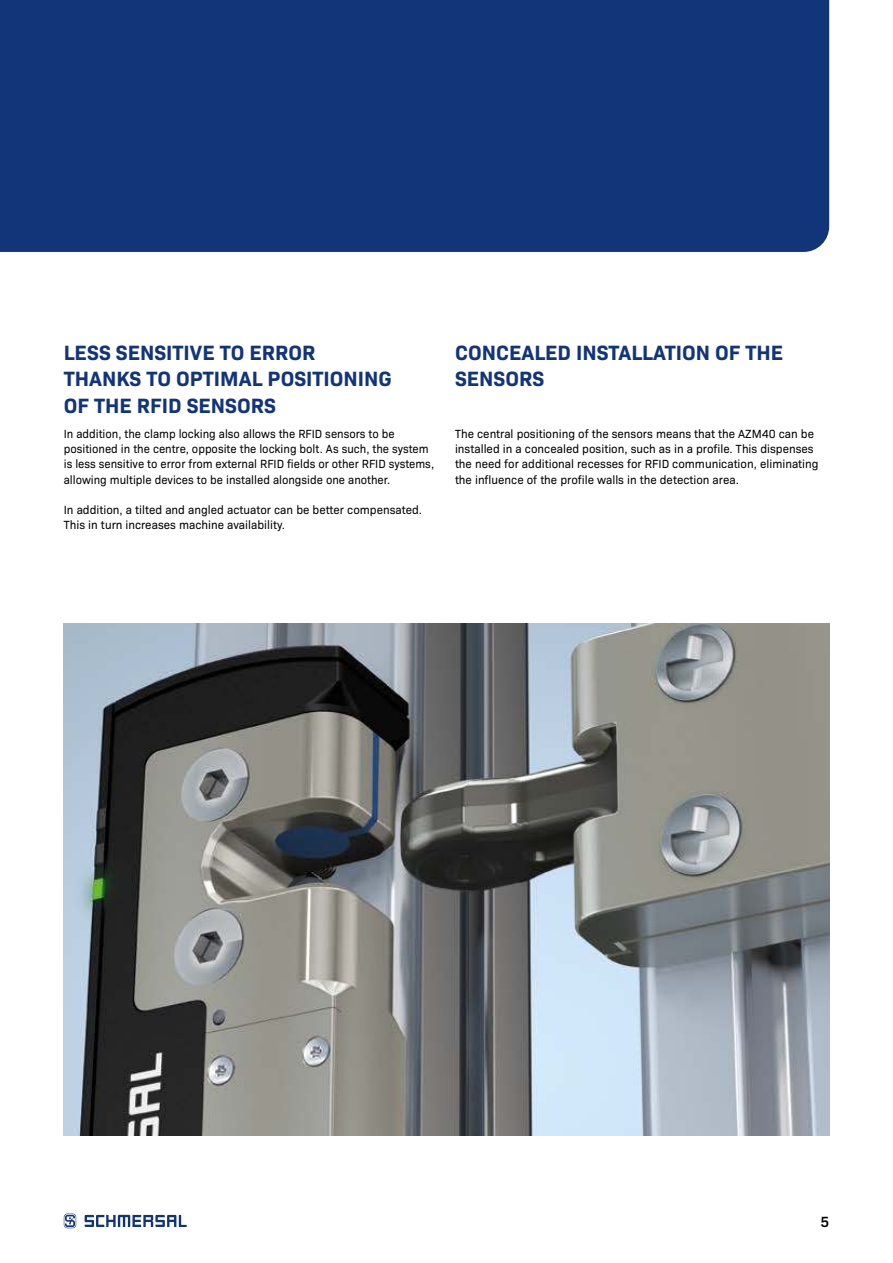
<style>
.page{position:relative;width:893px;height:1263px;background:#fff}
.page>*{position:absolute;margin:0;border:0;box-sizing:border-box;transform-origin:0 0}
.t1{font:700 21px/26.7px "Bio Sans";color:#123579}
.t2{font:600 15px "Bio Sans";color:#000}
.t3{font:12px/15.1px "Bio Sans";color:#000}
.t4{font:12px/15.1px "Bio Sans";color:#000;scale:.95 1}
</style>
<div class="page">
<svg style="left:85px;top:1215px;width:102px;height:12px"></svg>
<svg style="left:64px;top:1213px;width:12px;height:15px"></svg>
<img style="left:64px;top:624px;width:765px;height:511px">
<div style="left:0;top:0;width:829px;height:252px;background:#123579"></div>
<h1 class="t1" style="left:64px;top:340px;width:330px">LESS SENSITIVE TO ERROR<br>THANKS TO OPTIMAL POSITIONING<br>OF THE RFID SENSORS</h1>
<p class="t4" style="left:64px;top:427px;width:391px">In addition, the clamp locking also allows the RFID sensors to be positioned in the centre, opposite the locking bolt. As such, the system is less sensitive to error from external RFID fields or other RFID systems, allowing multiple devices to be installed alongside one another.</p>
<p class="t3" style="left:64px;top:503px;width:360px">In addition, a tilted and angled actuator can be better compensated.<br>This in turn increases machine availability.</p>
<h1 class="t1" style="left:455px;top:340px;width:330px">CONCEALED INSTALLATION OF THE<br>SENSORS</h1>
<p class="t3" style="left:455px;top:427px;width:365px">The central positioning of the sensors means that the AZM40 can be installed in a concealed position, such as in a profile. This dispenses the need for additional recesses for RFID communication, eliminating the influence of the profile walls in the detection area.</p>
<p class="t2" style="left:820px;top:1213px;width:10px">5</p>
</div>
